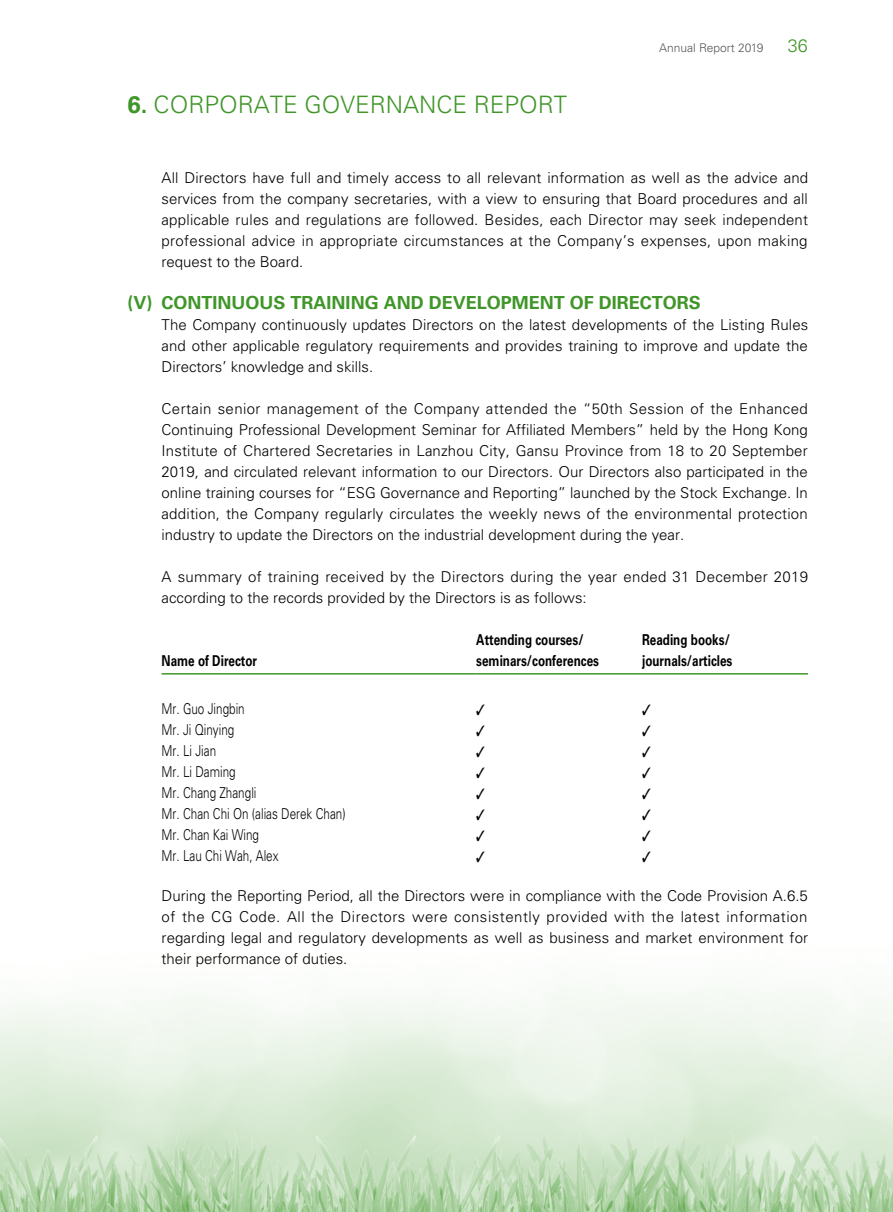
<style>
.page{position:relative;width:893px;height:1212px;background:#fff}
.page>*{position:absolute;margin:0;border:0;box-sizing:border-box;transform-origin:0 0}
.t1{font:300 24px "Univers LT Std";color:#409629}
.t2{font:700 18px "Univers LT Std";color:#409629}
.t3{font:300 18px "Univers LT Std";color:#409629}
.t4{font:300 15px/21px "Univers LT Std";color:#000;text-align:justify}
.t5{font:300 15px/21px "Univers LT Std";letter-spacing:.02em;color:#000}
.t6{font:300 15px "Univers LT Std";color:#000;scale:.78 1}
.t7{font:700 15px/21px "Univers LT Std";color:#000;scale:.78 1}
.t8{font:300 12px "Univers LT Std";color:#595757}
.s1{font-weight:700}
</style>
<div class="page">
<img style="left:0;top:673px;width:893px;height:539px">
<hr style="left:162px;top:673px;width:314px;height:1px;background:#409629">
<hr style="left:476px;top:673px;width:166px;height:1px;background:#409629">
<hr style="left:642px;top:673px;width:166px;height:1px;background:#409629">
<svg style="left:642px;top:704px;width:8px;height:11px"></svg>
<svg style="left:477px;top:704px;width:8px;height:11px"></svg>
<svg style="left:642px;top:725px;width:8px;height:11px"></svg>
<svg style="left:477px;top:725px;width:8px;height:11px"></svg>
<svg style="left:642px;top:746px;width:8px;height:11px"></svg>
<svg style="left:477px;top:746px;width:8px;height:11px"></svg>
<svg style="left:642px;top:767px;width:8px;height:11px"></svg>
<svg style="left:477px;top:767px;width:8px;height:11px"></svg>
<svg style="left:642px;top:788px;width:8px;height:11px"></svg>
<svg style="left:477px;top:788px;width:8px;height:11px"></svg>
<svg style="left:642px;top:809px;width:8px;height:11px"></svg>
<svg style="left:477px;top:809px;width:8px;height:11px"></svg>
<svg style="left:642px;top:830px;width:8px;height:11px"></svg>
<svg style="left:477px;top:830px;width:8px;height:11px"></svg>
<svg style="left:642px;top:851px;width:8px;height:11px"></svg>
<svg style="left:477px;top:851px;width:8px;height:11px"></svg>
<h1 class="t1" style="left:128px;top:90px;width:441px"><span class="s1">6.</span> CORPORATE GOVERNANCE REPORT</h1>
<p class="t8" style="left:659px;top:40px;width:106px">Annual Report 2019</p>
<p class="t3" style="left:788px;top:35px;width:22px">36</p>
<p class="t2" style="left:128px;top:292px;width:26px">V( )</p>
<p class="t4" style="left:162px;top:167px;width:648px">All Directors have full and timely access to all relevant information as well as the advice and services from the company secretaries, with a view to ensuring that Board procedures and all applicable rules and regulations are followed. Besides, each Director may seek independent professional advice in appropriate circumstances at the Company s’ expenses, upon making request to the Board.</p>
<p class="t2" style="left:162px;top:292px;width:541px">CONTINUOUS TRAINING AND DEVELOPMENT OF DIRECTORS</p>
<p class="t4" style="left:162px;top:314px;width:648px">The Company continuously updates Directors on the latest developments of the Listing Rules and other applicable regulatory requirements and provides training to improve and update the Directors’ knowledge and skills.</p>
<p class="t4" style="left:162px;top:398px;width:648px">Certain senior management of the Company attended the “50th Session of the Enhanced Continuing Professional Development Seminar for Affiliated Members” held by the Hong Kong Institute of Chartered Secretaries in Lanzhou City, Gansu Province from 18 to 20 September 2019, and circulated relevant information to our Directors. Our Directors also participated in the online training courses for “ESG Governance and Reporting” launched by the Stock Exchange In. addition, the Company regularly circulates the weekly news of the environmental protection industry to update the Directors on the industrial development during the year.</p>
<p class="t5" style="left:162px;top:566px;width:648px">A summary of training received by the Directors during the year ended 31 December 2019 according to the records provided by the Directors is as follows:</p>
<p class="t7" style="left:162px;top:650px;width:124px">Name of Director</p>
<p class="t7" style="left:476px;top:629px;width:159px">Attending courses/ seminars/conferences</p>
<p class="t7" style="left:642px;top:629px;width:117px">Reading books/ journals/articles</p>
<p class="t6" style="left:162px;top:700px;width:108px">Mr. Guo Jingbin</p>
<p class="t6" style="left:162px;top:721px;width:95px">Mr. Ji Qinying</p>
<p class="t6" style="left:162px;top:742px;width:72px">Mr. Li Jian</p>
<p class="t6" style="left:162px;top:763px;width:97px">Mr. Li Daming</p>
<p class="t6" style="left:162px;top:784px;width:123px">Mr. Chang Zhangli</p>
<p class="t6" style="left:162px;top:805px;width:237px">Mr. Chan Chi On (alias Derek Chan(</p>
<p class="t6" style="left:162px;top:826px;width:127px">Mr. Chan Kai Wing</p>
<p class="t6" style="left:162px;top:847px;width:152px">Mr. Lau Chi Wah, Alex</p>
<p class="t4" style="left:162px;top:885px;width:648px">During the Reporting Period, all the Directors were in compliance with the Code Provision A.6.5 of the CG Code. All the Directors were consistently provided with the latest information regarding legal and regulatory developments as well as business and market environment for their performance of duties.</p>
</div>
